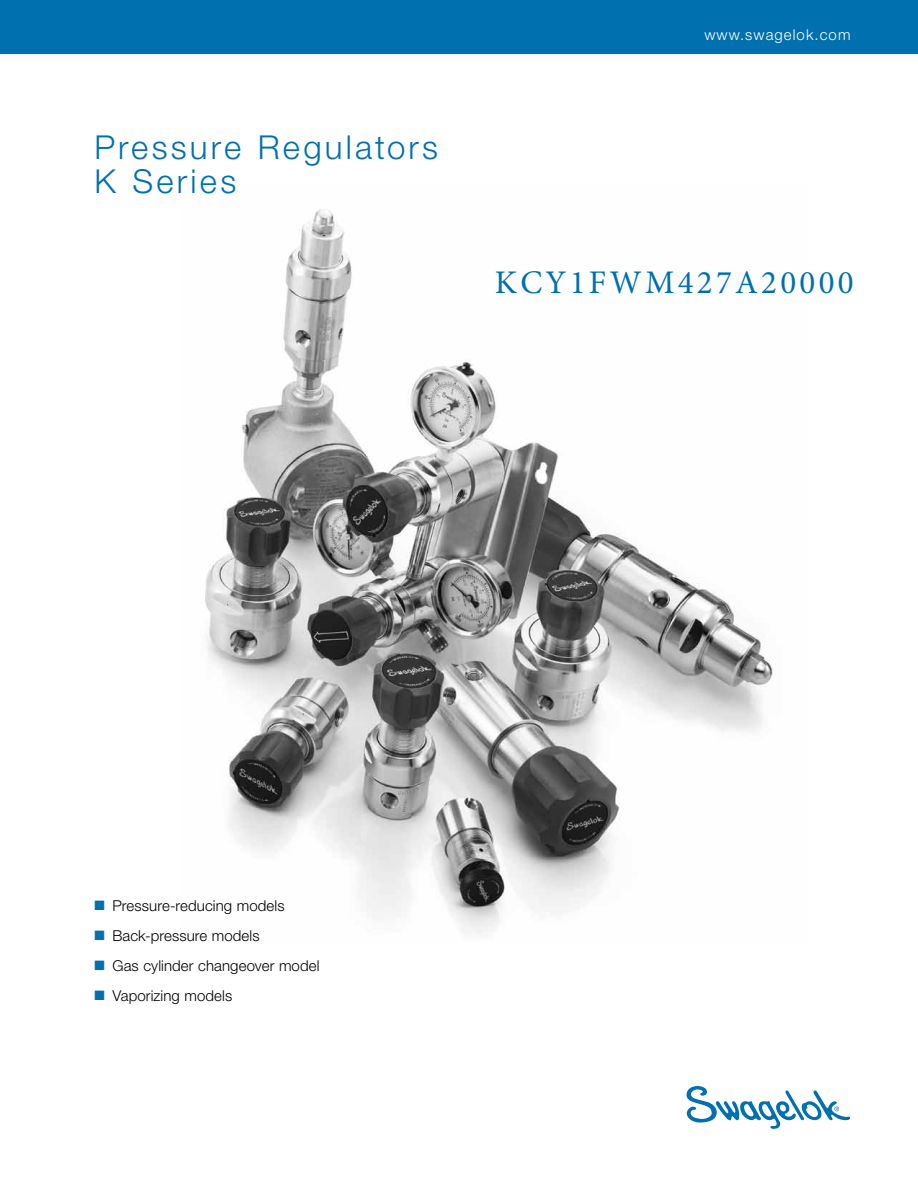
<style>
.page{position:relative;width:918px;height:1188px;background:#fff}
.page>*{position:absolute;margin:0;border:0;box-sizing:border-box;transform-origin:0 0}
.t1{font:300 33px/34.5px "Helvetica Neue LT Std";letter-spacing:.095em;color:#0070af}
.t2{font:33px "Minion Pro";letter-spacing:.1em;color:#006fae}
.t3{font:300 15px "Helvetica Neue LT Std";letter-spacing:.005em;color:#000}
.t4{font:300 15px "Helvetica Neue LT Std";letter-spacing:.07em;color:#fff}
.s1{color:#0070af}
</style>
<div class="page">
<svg style="left:687px;top:1086px;width:163px;height:43px"></svg>
<div style="left:0;top:0;width:918px;height:54px;background:#0070af"></div>
<img style="left:205px;top:208px;width:571px;height:726px">
<h1 class="t1" style="left:94px;top:129px;width:345px">Pressure Regulators<br>K Series</h1>
<p class="t4" style="left:704px;top:26px;width:148px">www.swagelok.com</p>
<h1 class="t2" style="left:495px;top:260px;width:360px">KCY1FWM427A20000</h1>
<p class="t3" style="left:94px;top:896px;width:192px"><span class="s1">■</span> Pressure-reducing models</p>
<p class="t3" style="left:94px;top:926px;width:167px"><span class="s1">■</span> Back-pressure models</p>
<p class="t3" style="left:94px;top:956px;width:227px"><span class="s1">■</span> Gas cylinder changeover model</p>
<p class="t3" style="left:94px;top:986px;width:139px"><span class="s1">■</span> Vaporizing models</p>
</div>
